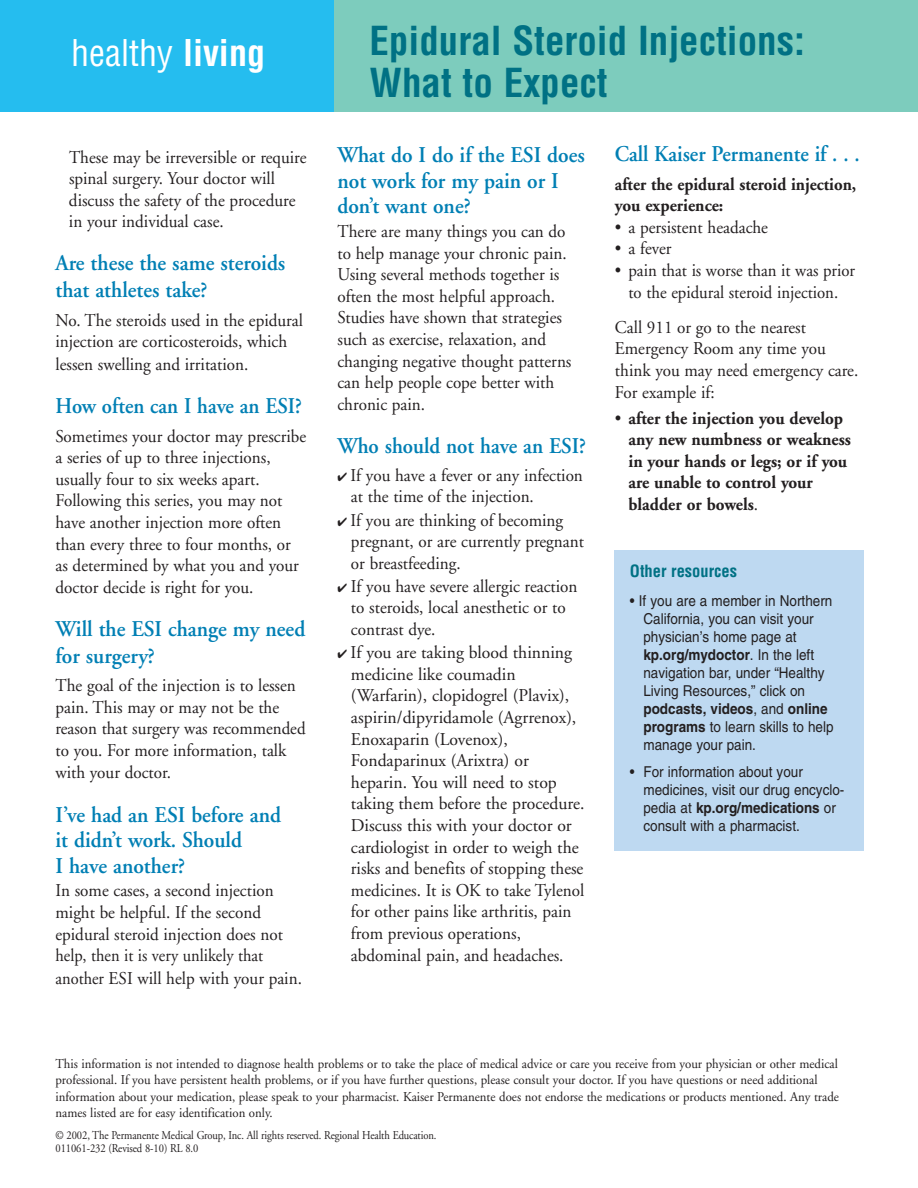
<style>
.page{position:relative;width:918px;height:1188px;background:#fff}
.page>*{position:absolute;margin:0;border:0;box-sizing:border-box;transform-origin:0 0}
.t1{font:700 condensed 39px/42px "Helvetica";color:#007184}
.t2{font:condensed 36px "Helvetica";color:#fff}
.t3{font:600 22.5px/25.5px "Adobe Garamond";color:#007fb4;scale:.95 1}
.t4{font:600 22.5px "Adobe Garamond";color:#007fb4;scale:.92 1}
.t5{font:600 22.5px "Adobe Garamond";color:#007fb4;scale:.93 1}
.t6{font:18px/21.6px "Adobe Garamond";color:#231f20;scale:.95 1}
.t7{font:18px/21.6px "Adobe Garamond";color:#231f20}
.t8{font:700 18px/21.6px "Adobe Garamond";color:#231f20;scale:.95 1}
.t9{font:18px/21.6px "Adobe Garamond";color:#231f20;text-align:center;scale:.93 1}
.t10{font:700 18px/21.6px "Adobe Garamond";color:#231f20;scale:.93 1}
.t11{font:700 condensed 16.5px "Helvetica";color:#007184}
.t12{font:15px/18px "Helvetica";color:#231f20;scale:.9 1}
.t13{font:13.5px/16.5px "Adobe Garamond";color:#231f20;scale:.95 1}
.t14{font:12px/13.5px "Adobe Garamond";letter-spacing:-.01em;color:#231f20;scale:.88 1}
.s1{font-weight:700}
.s2{font-weight:400}
</style>
<div class="page">
<div style="left:0;top:0;width:335px;height:111px;background:#25bdef"></div>
<div style="left:334px;top:0;width:584px;height:111px;background:#7dccbd"></div>
<div style="left:615px;top:550px;width:249px;height:300px;background:#bed9f1"></div>
<h2 class="t2" style="left:71px;top:32px;width:195px">healthy <span class="s1">living</span></h2>
<p class="t6" style="left:69px;top:148px;width:252px">These may be irreversible or require spinal surgery. Your doctor will discuss the safety of the procedure in your individual case.</p>
<p class="t3" style="left:56px;top:252px;width:243px;line-height:27px">Are these the same steroids that athletes take?</p>
<p class="t6" style="left:56px;top:310px;width:262px;line-height:22.2px">No. The steroids used in the epidural injection are corticosteroids, which lessen swelling and irritation.</p>
<p class="t4" style="left:56px;top:397px;width:269px">How often can I have an ESI?</p>
<p class="t6" style="left:55px;top:427px;width:265px">Sometimes your doctor may prescribe a series of up to three injections, usually four to six weeks apart.<br>Following this series, you may not have another injection more often than every three to four months, or as determined by what you and your doctor decide is right for you.</p>
<p class="t3" style="left:56px;top:617px;width:265px;line-height:27px">Will the ESI change my need for surgery?</p>
<p class="t6" style="left:56px;top:676px;width:265px">The goal of the injection is to lessen pain. This may or may not be the reason that surgery was recommended to you. For more information, talk with your doctor.</p>
<p class="t3" style="left:56px;top:804px;width:239px">I’ve had an ESI before and it didn’t work. Should<br>I have another?</p>
<p class="t6" style="left:56px;top:881px;width:261px">In some cases, a second injection might be helpful. If the second epidural steroid injection does not help, then it is very unlikely that another ESI will help with your pain.</p>
<h1 class="t1" style="left:370px;top:21px;width:437px">Epidural Steroid Injections:<br>What to Expect</h1>
<p class="t3" style="left:337px;top:145px;width:262px">What do I do if the ESI does not work for my pain or I don’t want one?</p>
<p class="t6" style="left:337px;top:222px;width:248px">There are many things you can do to help manage your chronic pain.<br>Using several methods together is often the most helpful approach.<br>Studies have shown that strategies such as exercise, relaxation, and changing negative thought patterns can help people cope better with chronic pain.</p>
<p class="t5" style="left:337px;top:437px;width:269px">Who should not have an ESI?</p>
<p class="t6" style="left:351px;top:466px;width:246px;text-indent:-13px">✔ If you have a fever or any infection at the time of the injection.</p>
<p class="t6" style="left:351px;top:511px;width:247px;text-indent:-13px">✔ If you are thinking of becoming pregnant, or are currently pregnant or breastfeeding.</p>
<p class="t6" style="left:351px;top:577px;width:240px;text-indent:-13px">✔ If you have severe allergic reaction to steroids, local anesthetic or to contrast dye.</p>
<p class="t7" style="left:351px;top:643px;width:235px;text-indent:-13px">✔ If you are taking blood thinning medicine like coumadin (Warfarin), clopidogrel (Plavix), aspirin/dipyridamole (Agrrenox),<br>Enoxaparin (Lovenox),<br>Fondaparinux (Arixtra) or heparin. You will need to stop taking them before the procedure.<br>Discuss this with your doctor or cardiologist in order to weigh the risks and benefits of stopping these medicines. It is OK to take Tylenol for other pains like arthritis, pain from previous operations, abdominal pain, and headaches.</p>
<p class="t4" style="left:615px;top:145px;width:268px">Call Kaiser Permanente if . . .</p>
<p class="t10" style="left:615px;top:175px;width:261px">after the epidural steroid injection, you experience:</p>
<p class="t6" style="left:615px;top:218px;width:163px">• a persistent headache</p>
<p class="t6" style="left:615px;top:240px;width:61px">• a fever</p>
<p class="t9" style="left:615px;top:261px;width:260px">• pain that is worse than it was prior to the epidural steroid injection.</p>
<p class="t6" style="left:615px;top:318px;width:258px">Call 911 or go to the nearest<br>Emergency Room any time you think you may need emergency care.<br>For example if:</p>
<p class="t8" style="left:628px;top:409px;width:236px;text-indent:-14px"><span class="s2">•</span> after the injection you develop any new numbness or weakness in your hands or legs; or if you are unable to control your bladder or bowels<span class="s2">.</span></p>
<p class="t11" style="left:630px;top:562px;width:109px">Other resources</p>
<p class="t12" style="left:643px;top:593px;width:213px;text-indent:-13px">• If you are a member in Northern<br>California, you can visit your physician’s home page at <span class="s1">kp.org/mydoctor</span>. In the left navigation bar, under “Healthy<br>Living Resources,” click on <span class="s1">podcasts, videos</span>, and <span class="s1">online programs</span> to learn skills to help manage your pain.</p>
<p class="t12" style="left:643px;top:764px;width:225px;text-indent:-13px">• For information about your medicines, visit our drug encyclo&shy;pedia at <span class="s1">kp.org/medications</span> or consult with a pharmacist.</p>
<p class="t13" style="left:55px;top:1056px;width:826px">This information is not intended to diagnose health problems or to take the place of medical advice or care you receive from your physician or other medical professional. If you have persistent health problems, or if you have further questions, please consult your doctor. If you have questions or need additional information about your medication, please speak to your pharmacist. Kaiser Permanente does not endorse the medications or products mentioned. Any trade names listed are for easy identification only.</p>
<p class="t14" style="left:56px;top:1129px;width:435px">© 2002, The Permanente Medical Group, Inc. All rights reserved. Regional Health Education.<br>011061-232 (Revised 8-10) RL 8.0</p>
</div>
